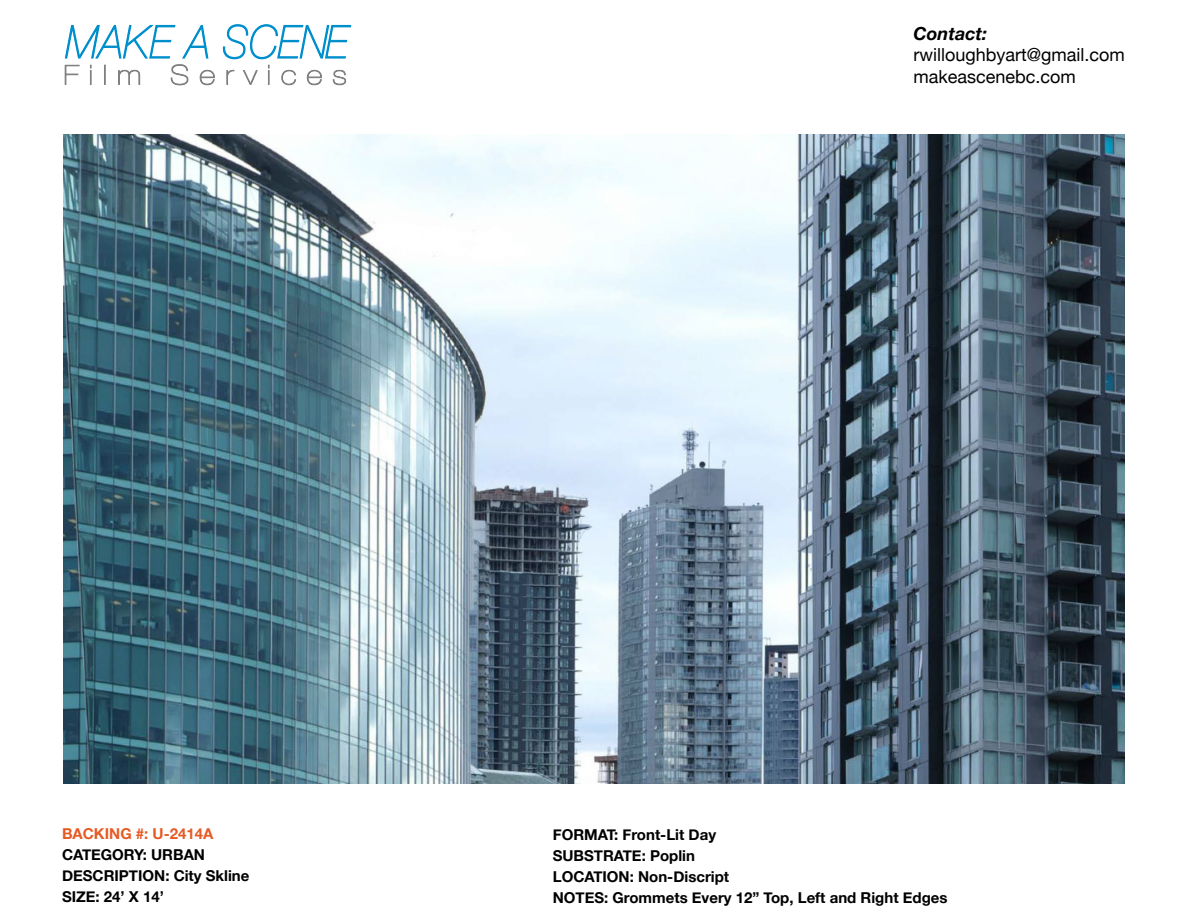
<style>
.page{position:relative;width:1188px;height:918px;background:#fff}
.page>*{position:absolute;margin:0;border:0;box-sizing:border-box;transform-origin:0 0}
.t1{font:18px/21.6px "Helvetica Neue";color:#000}
.t2{font:italic 700 18px "Helvetica Neue";color:#000}
.t3{font:700 15px/21px "Helvetica Neue";color:#000}
.t4{font:700 15px "Helvetica Neue";color:#e65a24}
</style>
<div class="page">
<svg style="left:64px;top:24px;width:151px;height:62px"></svg>
<svg style="left:222px;top:24px;width:130px;height:62px"></svg>
<img style="left:64px;top:135px;width:1060px;height:648px">
<p class="t4" style="left:62px;top:821px;width:153px">BACKING #: U-2414A</p>
<p class="t3" style="left:62px;top:844px;width:189px">CATEGORY: URBAN<br>DESCRIPTION: City Skline<br>SIZE: 24’ X 14’</p>
<p class="t2" style="left:914px;top:19px;width:75px">Contact:</p>
<p class="t1" style="left:914px;top:45px;width:213px">rwilloughbyart@gmail.com makeascenebc.com</p>
<p class="t3" style="left:553px;top:825px;width:396px">FORMAT: Front-Lit Day<br>SUBSTRATE: Poplin<br>LOCATION: Non-Discript<br>NOTES: Grommets Every 12” Top, Left and Right Edges</p>
</div>
